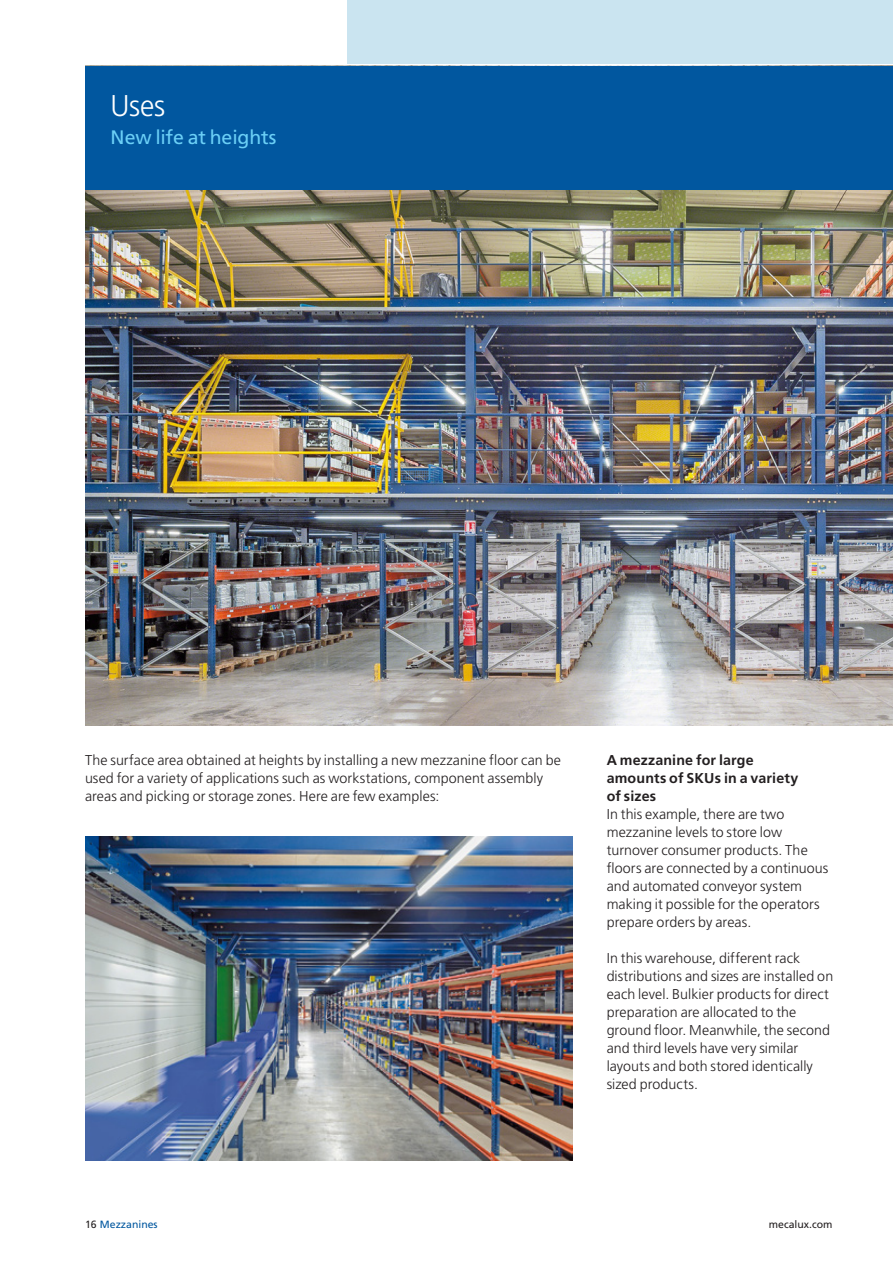
<style>
.page{position:relative;width:893px;height:1263px;background:#fff}
.page>*{position:absolute;margin:0;border:0;box-sizing:border-box;transform-origin:0 0}
.t1{font:300 30px "Frutiger LT Std";color:#fff;scale:.95 1}
.t2{font:19.5px "Frutiger LT Std";letter-spacing:-.01em;color:#6bcff6}
.t3{font:300 14.25px/18px "Frutiger LT Std";letter-spacing:.005em;color:#231f20}
.t4{font:700 14.25px/18px "Frutiger LT Std";letter-spacing:.01em;color:#231f20}
.t5{font:10.5px "Frutiger LT Std";color:#01579f}
.t6{font:10.5px "Frutiger LT Std";color:#231f20}
.s1{color:#231f20}
</style>
<div class="page">
<div style="left:347px;top:0;width:546px;height:64px;background:#cae4f0"></div>
<img style="left:85px;top:189px;width:808px;height:536px">
<div style="left:85px;top:66px;width:808px;height:123px;background:#01579f"></div>
<img style="left:85px;top:836px;width:488px;height:325px">
<h1 class="t1" style="left:111px;top:89px;width:59px">Uses</h1>
<h2 class="t2" style="left:111px;top:126px;width:167px">New life at heights</h2>
<p class="t3" style="left:85px;top:751px;width:477px">The surface area obtained at heights by installing a new mezzanine floor can be used for a variety of applications such as workstations, component assembly areas and picking or storage zones. Here are few examples:</p>
<p class="t4" style="left:607px;top:751px;width:193px">A mezzanine for large amounts of SKUs in a variety of sizes</p>
<p class="t3" style="left:607px;top:805px;width:223px">In this example, there are two mezzanine levels to store low turnover consumer products. The floors are connected by a continuous and automated conveyor system making it possible for the operators prepare orders by areas.</p>
<p class="t3" style="left:607px;top:949px;width:228px">In this warehouse, different rack distributions and sizes are installed on each level. Bulkier products for direct preparation are allocated to the ground floor. Meanwhile, the second and third levels have very similar layouts and both stored identically sized products.</p>
<p class="t5" style="left:85px;top:1218px;width:74px"><span class="s1">16</span> Mezzanines</p>
<p class="t6" style="left:769px;top:1218px;width:65px">mecalux.com</p>
</div>
